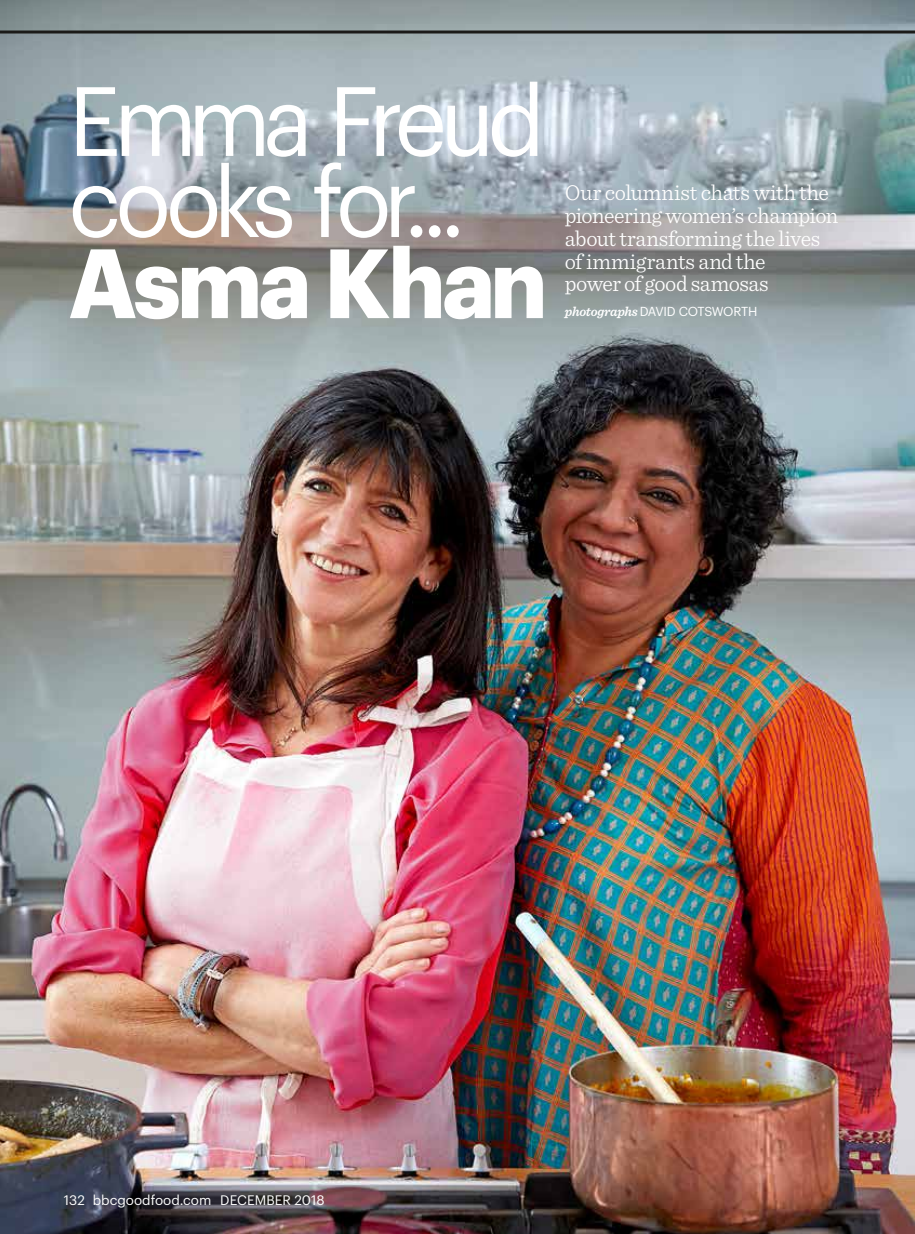
<style>
.page{position:relative;width:915px;height:1234px;background:#fff}
.page>*{position:absolute;margin:0;border:0;box-sizing:border-box;transform-origin:0 0}
.t1{font:96px/81px "Graphik";letter-spacing:-.08em;color:#fff;scale:.95 1}
.t2{font:700 96px "Graphik";letter-spacing:-.035em;color:#fff;scale:.95 1}
.t3{font:300 22.5px/22.6px "Sentinel";letter-spacing:-.015em;color:#fff}
.t4{font:13.5px "Graphik";color:#fff}
.t5{font:12.75px "Graphik";letter-spacing:-.03em;color:#fff}
.s1{font-family:"Sentinel";font-weight:600;font-style:italic;font-size:13.5px}
</style>
<div class="page">
<img style="left:0;top:0;width:914px;height:1233px">
<hr style="left:0;top:30px;width:914px;height:3px;background:#1b1a18">
<h1 class="t1" style="left:69px;top:72px;width:502px">Emma Freud cooks for...</h1>
<h1 class="t2" style="left:69px;top:209px;width:505px">Asma Khan</h1>
<p class="t3" style="left:564px;top:180px;width:275px">Our columnist chats with the pioneering women’s champion about transforming the lives of immigrants and the<br>power of good samosas</p>
<p class="t5" style="left:564px;top:302px;width:194px"><span class="s1">photographs</span> DAVID COTSWORTH</p>
<p class="t4" style="left:64px;top:1189px;width:262px">132 bbcgoodfood.com DECEMBER 2018</p>
</div>
